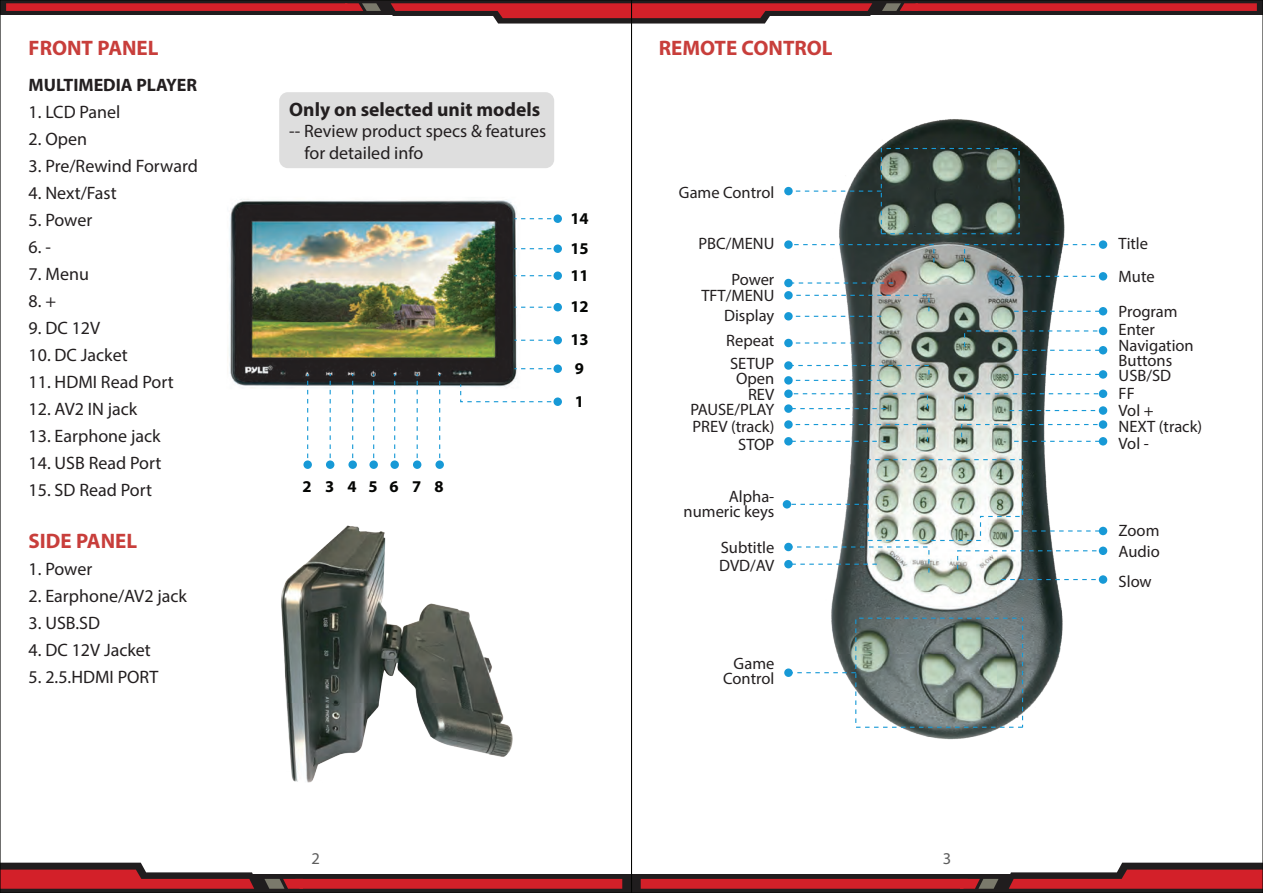
<style>
.page{position:relative;width:1263px;height:893px;background:#fff}
.page>*{position:absolute;margin:0;border:0;box-sizing:border-box;transform-origin:0 0}
.t1{font:700 21px "Myriad Pro";color:#c83e3b}
.t2{font:700 19.5px "Myriad Pro";color:#231f20}
.t3{font:18px/27px "Myriad Pro";color:#231f20}
.t4{font:700 18px "Myriad Pro";color:#231f20}
.t5{font:16.5px/15px "Myriad Pro";color:#231f20}
.t6{font:700 16.5px/30px "Myriad Pro";letter-spacing:.72em;color:#040503}
.t7{font:700 16.5px "Myriad Pro";letter-spacing:.81em;color:#040503}
.t8{font:16.5px "Myriad Pro";color:#5d5d5d}
</style>
<div class="page">
<div style="left:631px;top:874px;width:329px;height:19px;background:#201d1e"></div>
<svg style="left:641px;top:863px;width:620px;height:28px"></svg>
<div style="left:303px;top:874px;width:328px;height:19px;background:#201d1e"></div>
<svg style="left:2px;top:863px;width:620px;height:28px"></svg>
<svg style="left:6px;top:2px;width:1251px;height:22px"></svg>
<img style="left:229px;top:167px;width:301px;height:273px">
<svg style="left:307px;top:374px;width:1px;height:85px"></svg>
<div style="left:303px;top:460px;width:9px;height:9px;background:#1799d6;border-radius:50%"></div>
<svg style="left:330px;top:374px;width:1px;height:85px"></svg>
<div style="left:326px;top:460px;width:8px;height:9px;background:#1799d6;border-radius:50%"></div>
<svg style="left:352px;top:374px;width:1px;height:85px"></svg>
<div style="left:348px;top:460px;width:9px;height:9px;background:#1799d6;border-radius:50%"></div>
<svg style="left:373px;top:374px;width:1px;height:85px"></svg>
<div style="left:369px;top:460px;width:9px;height:9px;background:#1799d6;border-radius:50%"></div>
<svg style="left:394px;top:374px;width:1px;height:85px"></svg>
<div style="left:390px;top:460px;width:9px;height:9px;background:#1799d6;border-radius:50%"></div>
<svg style="left:417px;top:374px;width:1px;height:85px"></svg>
<div style="left:413px;top:460px;width:8px;height:9px;background:#1799d6;border-radius:50%"></div>
<svg style="left:439px;top:374px;width:1px;height:85px"></svg>
<div style="left:435px;top:460px;width:9px;height:9px;background:#1799d6;border-radius:50%"></div>
<svg style="left:514px;top:248px;width:38px;height:1px"></svg>
<div style="left:553px;top:244px;width:9px;height:9px;background:#1799d6;border-radius:50%"></div>
<svg style="left:514px;top:275px;width:38px;height:1px"></svg>
<div style="left:553px;top:271px;width:9px;height:9px;background:#1799d6;border-radius:50%"></div>
<svg style="left:514px;top:307px;width:38px;height:1px"></svg>
<div style="left:553px;top:303px;width:9px;height:8px;background:#1799d6;border-radius:50%"></div>
<svg style="left:514px;top:340px;width:38px;height:1px"></svg>
<div style="left:553px;top:336px;width:9px;height:8px;background:#1799d6;border-radius:50%"></div>
<svg style="left:514px;top:368px;width:38px;height:1px"></svg>
<div style="left:553px;top:364px;width:9px;height:9px;background:#1799d6;border-radius:50%"></div>
<svg style="left:460px;top:384px;width:92px;height:19px"></svg>
<div style="left:553px;top:397px;width:9px;height:9px;background:#1799d6;border-radius:50%"></div>
<svg style="left:514px;top:218px;width:38px;height:1px"></svg>
<div style="left:553px;top:214px;width:9px;height:9px;background:#1799d6;border-radius:50%"></div>
<img style="left:281px;top:525px;width:232px;height:258px">
<img style="left:813px;top:119px;width:275px;height:621px">
<div style="left:881px;top:148px;width:139px;height:86px;border:1px dashed #1799d6"></div>
<svg style="left:795px;top:191px;width:86px;height:1px"></svg>
<div style="left:784px;top:187px;width:9px;height:8px;background:#1799d6;border-radius:50%"></div>
<svg style="left:794px;top:243px;width:141px;height:21px"></svg>
<div style="left:784px;top:240px;width:9px;height:9px;background:#1799d6;border-radius:50%"></div>
<svg style="left:963px;top:243px;width:138px;height:21px"></svg>
<div style="left:1099px;top:240px;width:8px;height:9px;background:#1799d6;border-radius:50%"></div>
<svg style="left:793px;top:282px;width:100px;height:2px"></svg>
<div style="left:784px;top:279px;width:9px;height:8px;background:#1799d6;border-radius:50%"></div>
<div style="left:784px;top:291px;width:9px;height:9px;background:#1799d6;border-radius:50%"></div>
<svg style="left:787px;top:294px;width:143px;height:23px"></svg>
<div style="left:784px;top:312px;width:9px;height:9px;background:#1799d6;border-radius:50%"></div>
<svg style="left:795px;top:342px;width:86px;height:2px"></svg>
<div style="left:784px;top:339px;width:9px;height:8px;background:#1799d6;border-radius:50%"></div>
<div style="left:784px;top:361px;width:9px;height:9px;background:#1799d6;border-radius:50%"></div>
<svg style="left:787px;top:364px;width:143px;height:17px"></svg>
<div style="left:784px;top:376px;width:9px;height:9px;background:#1799d6;border-radius:50%"></div>
<div style="left:784px;top:404px;width:9px;height:9px;background:#1799d6;border-radius:50%"></div>
<svg style="left:787px;top:393px;width:141px;height:17px"></svg>
<div style="left:784px;top:390px;width:9px;height:8px;background:#1799d6;border-radius:50%"></div>
<div style="left:784px;top:420px;width:9px;height:9px;background:#1799d6;border-radius:50%"></div>
<svg style="left:787px;top:423px;width:141px;height:19px"></svg>
<div style="left:784px;top:437px;width:9px;height:9px;background:#1799d6;border-radius:50%"></div>
<svg style="left:784px;top:560px;width:9px;height:8px"></svg>
<svg style="left:784px;top:543px;width:9px;height:8px"></svg>
<div style="left:855px;top:618px;width:168px;height:110px;border:1px dashed #1799d6"></div>
<svg style="left:797px;top:672px;width:59px;height:1px"></svg>
<div style="left:784px;top:668px;width:9px;height:9px;background:#1799d6;border-radius:50%"></div>
<svg style="left:1010px;top:276px;width:89px;height:1px"></svg>
<div style="left:1099px;top:272px;width:8px;height:9px;background:#1799d6;border-radius:50%"></div>
<div style="left:1099px;top:327px;width:8px;height:8px;background:#1799d6;border-radius:50%"></div>
<svg style="left:1014px;top:311px;width:85px;height:1px"></svg>
<div style="left:1099px;top:307px;width:8px;height:8px;background:#1799d6;border-radius:50%"></div>
<svg style="left:963px;top:330px;width:141px;height:21px"></svg>
<div style="left:1099px;top:346px;width:8px;height:8px;background:#1799d6;border-radius:50%"></div>
<svg style="left:1014px;top:374px;width:85px;height:1px"></svg>
<div style="left:1099px;top:370px;width:8px;height:9px;background:#1799d6;border-radius:50%"></div>
<div style="left:1099px;top:390px;width:8px;height:8px;background:#1799d6;border-radius:50%"></div>
<svg style="left:963px;top:393px;width:140px;height:18px"></svg>
<div style="left:1099px;top:406px;width:8px;height:9px;background:#1799d6;border-radius:50%"></div>
<div style="left:1099px;top:420px;width:8px;height:9px;background:#1799d6;border-radius:50%"></div>
<svg style="left:960px;top:423px;width:144px;height:19px"></svg>
<div style="left:1099px;top:437px;width:8px;height:9px;background:#1799d6;border-radius:50%"></div>
<div style="left:1099px;top:527px;width:8px;height:8px;background:#1799d6;border-radius:50%"></div>
<div style="left:1099px;top:547px;width:8px;height:8px;background:#1799d6;border-radius:50%"></div>
<div style="left:1099px;top:575px;width:8px;height:9px;background:#1799d6;border-radius:50%"></div>
<div style="left:783px;top:500px;width:8px;height:9px;background:#1799d6;border-radius:50%"></div>
<svg style="left:787px;top:458px;width:317px;height:122px"></svg>
<div style="left:279px;top:92px;width:275px;height:76px;background:#dedede;border-radius:9px"></div>
<p class="t1" style="left:29px;top:34px;width:131px">FRONT PANEL</p>
<p class="t4" style="left:29px;top:73px;width:170px">MULTIMEDIA PLAYER</p>
<p class="t3" style="left:29px;top:98px;width:93px">1. LCD Panel</p>
<p class="t3" style="left:29px;top:125px;width:60px">2. Open</p>
<p class="t3" style="left:29px;top:152px;width:171px">3. Pre/Rewind Forward</p>
<p class="t3" style="left:29px;top:179px;width:90px">4. Next/Fast</p>
<p class="t3" style="left:29px;top:206px;width:65px">5. Power<br>6.-</p>
<p class="t3" style="left:29px;top:260px;width:62px">7. Menu<br>8.+</p>
<p class="t3" style="left:29px;top:314px;width:73px">9. DC 12V</p>
<p class="t3" style="left:29px;top:341px;width:101px">10. DC Jacket</p>
<p class="t3" style="left:29px;top:368px;width:147px">11. HDMI Read Port</p>
<p class="t3" style="left:29px;top:395px;width:110px">12. AV2 IN jack</p>
<p class="t3" style="left:29px;top:422px;width:133px">13. Earphone jack</p>
<p class="t3" style="left:29px;top:449px;width:134px">14. USB Read Port</p>
<p class="t3" style="left:29px;top:476px;width:125px">15. SD Read Port</p>
<p class="t1" style="left:29px;top:527px;width:110px">SIDE PANEL</p>
<p class="t3" style="left:29px;top:555px;width:65px">1. Power</p>
<p class="t3" style="left:29px;top:582px;width:160px">2. Earphone/AV2 jack</p>
<p class="t3" style="left:29px;top:609px;width:73px">3. USB.SD</p>
<p class="t3" style="left:29px;top:636px;width:124px">4. DC 12V Jacket</p>
<p class="t3" style="left:29px;top:663px;width:131px">5. 2.5.HDMI PORT</p>
<p class="t2" style="left:289px;top:96px;width:253px">Only on selected unit models</p>
<p class="t3" style="left:304px;top:120px;width:243px;line-height:21.6px;text-indent:-15px">-- Review product specs &amp; features for detailed info</p>
<p class="t6" style="left:570px;top:203px;width:20px">14<br>15</p>
<p class="t6" style="left:570px;top:259px;width:20px;line-height:31.5px">11<br>12</p>
<p class="t6" style="left:570px;top:325px;width:20px;line-height:28.5px">13<br>9</p>
<p class="t6" style="left:575px;top:386px;width:11px">1</p>
<p class="t7" style="left:303px;top:476px;width:143px">2345678</p>
<p class="t1" style="left:659px;top:34px;width:175px">REMOTE CONTROL</p>
<p class="t5" style="left:679px;top:185px;width:97px">Game Control</p>
<p class="t5" style="left:698px;top:225px;width:77px;line-height:36px;text-align:right">PBC/MENU<br>Power</p>
<p class="t5" style="left:701px;top:286px;width:75px;line-height:19.5px;text-align:right">TFT/MENU<br>Display</p>
<p class="t5" style="left:726px;top:329px;width:50px;line-height:22.5px">Repeat<br>SETUP</p>
<p class="t5" style="left:736px;top:371px;width:40px">Open</p>
<p class="t5" style="left:690px;top:387px;width:85px;text-align:right">REV<br>PAUSE/PLAY</p>
<p class="t5" style="left:692px;top:417px;width:83px;line-height:18px;text-align:right">PREV (track)<br>STOP</p>
<p class="t5" style="left:684px;top:489px;width:92px;text-align:right">Alpha&shy;numeric keys</p>
<p class="t5" style="left:719px;top:539px;width:57px;line-height:18px">Subtitle<br>DVD/AV</p>
<p class="t5" style="left:723px;top:656px;width:53px;text-align:right">Game<br>Control</p>
<p class="t8" style="left:312px;top:848px;width:10px">2</p>
<p class="t8" style="left:943px;top:848px;width:10px">3</p>
<p class="t5" style="left:1119px;top:227px;width:38px;line-height:33px">Title<br>Mute</p>
<p class="t5" style="left:1119px;top:302px;width:60px;line-height:18px">Program<br>Enter</p>
<p class="t5" style="left:1119px;top:367px;width:54px;line-height:18px">USB/SD<br>FF</p>
<p class="t5" style="left:1119px;top:402px;width:85px;line-height:16.5px">Vol +<br>NEXT (track)<br>Vol -</p>
<p class="t5" style="left:1119px;top:338px;width:77px">Navigation<br>Buttons</p>
<p class="t5" style="left:1119px;top:520px;width:43px;line-height:21px">Zoom<br>Audio</p>
<p class="t5" style="left:1119px;top:574px;width:35px">Slow</p>
</div>
